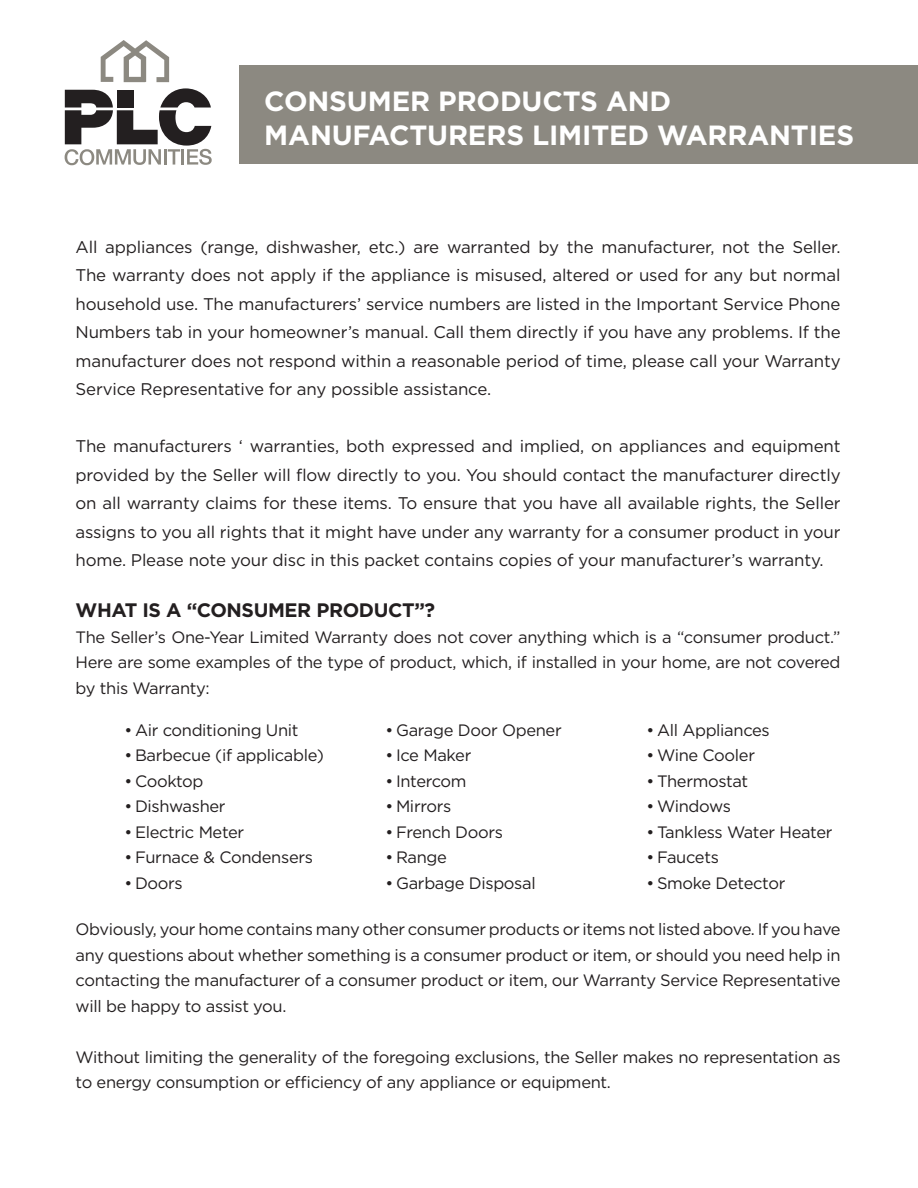
<style>
.page{position:relative;width:918px;height:1188px;background:#fff}
.page>*{position:absolute;margin:0;border:0;box-sizing:border-box;transform-origin:0 0}
.t1{font:700 27.75px "Gotham";letter-spacing:-.005em;color:#fff}
.t2{font:700 19.5px "Gotham";letter-spacing:-.02em;color:#231f20}
.t3{font:16.8px/28.5px "Gotham";letter-spacing:-.01em;color:#231f20;text-align:justify}
.t4{font:16.5px/25.5px "Gotham";letter-spacing:-.02em;color:#231f20;text-align:justify}
</style>
<div class="page">
<div style="left:239px;top:65px;width:679px;height:99px;background:#8c8981"></div>
<svg style="left:101px;top:40px;width:68px;height:42px"></svg>
<svg style="left:65px;top:88px;width:147px;height:77px"></svg>
<p class="t1" style="left:264px;top:83px;width:409px">CONSUMER PRODUCTS AND</p>
<p class="t1" style="left:264px;top:116px;width:591px">MANUFACTURERS LIMITED WARRANTIES</p>
<p class="t3" style="left:76px;top:232px;width:767px">All appliances (range, dishwasher, etc.) are warranted by the manufacturer, not the Seller.<br>The warranty does not apply if the appliance is misused, altered or used for any but normal household use. The manufacturers’ service numbers are listed in the Important Service Phone Numbers tab in your homeowner’s manual. Call them directly if you have any problems. If the manufacturer does not respond within a reasonable period of time, please call your Warranty Service Representative for any possible assistance.</p>
<p class="t3" style="left:76px;top:432px;width:767px">The manufacturers ‘ warranties, both expressed and implied, on appliances and equipment provided by the Seller will flow directly to you. You should contact the manufacturer directly on all warranty claims for these items. To ensure that you have all available rights, the Seller assigns to you all rights that it might have under any warranty for a consumer product in your home. Please note your disc in this packet contains copies of your manufacturer’s warranty.</p>
<p class="t2" style="left:76px;top:597px;width:361px">WHAT IS A “CONSUMER PRODUCT”?</p>
<p class="t4" style="left:76px;top:624px;width:766px">The Seller’s One-Year Limited Warranty does not cover anything which is a “consumer product.” Here are some examples of the type of product, which, if installed in your home, are not covered by this Warranty:</p>
<p class="t4" style="left:124px;top:717px;width:176px">• Air conditioning Unit</p>
<p class="t4" style="left:124px;top:742px;width:201px">• Barbecue (if applicable)</p>
<p class="t4" style="left:124px;top:768px;width:81px">• Cooktop</p>
<p class="t4" style="left:124px;top:793px;width:103px">• Dishwasher</p>
<p class="t4" style="left:124px;top:819px;width:121px">• Electric Meter</p>
<p class="t4" style="left:124px;top:844px;width:190px">• Furnace &amp; Condensers</p>
<p class="t4" style="left:124px;top:870px;width:60px">• Doors</p>
<p class="t4" style="left:386px;top:717px;width:178px">• Garage Door Opener</p>
<p class="t4" style="left:386px;top:742px;width:87px">• Ice Maker</p>
<p class="t4" style="left:386px;top:768px;width:83px">• Intercom</p>
<p class="t4" style="left:386px;top:793px;width:67px">• Mirrors</p>
<p class="t4" style="left:386px;top:819px;width:119px">• French Doors</p>
<p class="t4" style="left:386px;top:844px;width:63px">• Range</p>
<p class="t4" style="left:386px;top:870px;width:152px">• Garbage Disposal</p>
<p class="t4" style="left:646px;top:717px;width:125px">• All Appliances</p>
<p class="t4" style="left:646px;top:742px;width:110px">• Wine Cooler</p>
<p class="t4" style="left:646px;top:768px;width:103px">• Thermostat</p>
<p class="t4" style="left:646px;top:793px;width:86px">• Windows</p>
<p class="t4" style="left:646px;top:819px;width:187px">• Tankless Water Heater</p>
<p class="t4" style="left:646px;top:844px;width:74px">• Faucets</p>
<p class="t4" style="left:646px;top:870px;width:140px">• Smoke Detector</p>
<p class="t4" style="left:76px;top:916px;width:767px">Obviously, your home contains many other consumer products or items not listed above. If you have any questions about whether something is a consumer product or item, or should you need help in contacting the manufacturer of a consumer product or item, our Warranty Service Representative will be happy to assist you.</p>
<p class="t4" style="left:76px;top:1044px;width:766px">Without limiting the generality of the foregoing exclusions, the Seller makes no representation as to energy consumption or efficiency of any appliance or equipment.</p>
</div>
